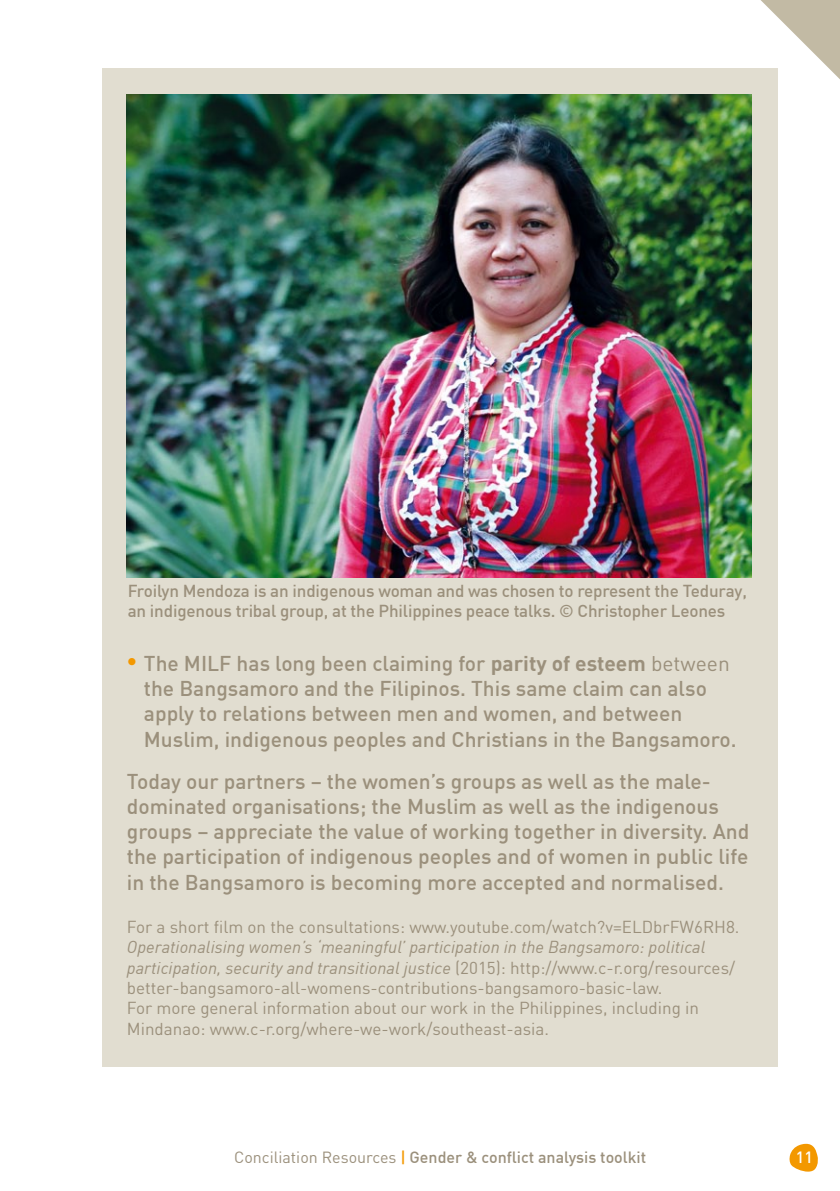
<style>
.page{position:relative;width:840px;height:1191px;background:#fff}
.page>*{position:absolute;margin:0;border:0;box-sizing:border-box;transform-origin:0 0}
.t1{font:500 21px/25.2px "DIN";color:#9b907c}
.t2{font:17px/20.4px "DIN";color:#9b907c}
.t3{font:500 17px/20px "DIN";letter-spacing:-.01em;color:#9b907c}
.t4{font:500 16px "DIN";color:#9b907c}
.t5{font:500 16px "DIN";color:#fff}
.s1{font-weight:900;font-size:22px;color:#f39800}
.s2{font-weight:700}
.s3{font-weight:400}
.s4{font-style:italic}
.s5{color:#f39800}
</style>
<div class="page">
<svg style="left:789px;top:1143px;width:29px;height:28px"></svg>
<svg style="left:761px;top:0;width:78px;height:96px"></svg>
<div style="left:102px;top:68px;width:675px;height:998px;background:#e1ddd0"></div>
<img style="left:127px;top:94px;width:623px;height:483px">
<p class="t3" style="left:128px;top:580px;width:620px">Froilyn Mendoza is an indigenous woman and was chosen to represent the Teduray, an indigenous tribal group, at the Philippines peace talks. © Christopher Leones</p>
<p class="t1" style="left:144px;top:650px;width:594px;text-indent:-17px"><span class="s1">•</span> The MILF has long been claiming for <span class="s2">parity of esteem</span> <span class="s3">between </span>the Bangsamoro and the Filipinos. This same claim can also apply to relations between men and women, and between Muslim, indigenous peoples and Christians in the Bangsamoro.</p>
<p class="t1" style="left:127px;top:768px;width:623px">Today our partners – the women’s groups as well as the male&shy;dominated organisations; the Muslim as well as the indigenous groups – appreciate the value of working together in diversity. And the participation of indigenous peoples and of women in public life in the Bangsamoro is becoming more accepted and normalised.</p>
<p class="t2" style="left:127px;top:916px;width:613px">For a short film on the consultations: www.youtube.com/watch?v=ELDbrFW6RH8.</p>
<p class="t2" style="left:127px;top:936px;width:609px"><span class="s4">Operationalising women’s ‘meaningful’ participation in the Bangsamoro: political participation, security and transitional justice</span> (2015): http://www.c-r.org/resources/ better-bangsamoro-all-womens-contributions-bangsamoro-basic-law.<br>For more general information about our work in the Philippines, including in Mindanao: www.c-r.org/where-we-work/southeast-asia.</p>
<p class="t4" style="left:234px;top:1147px;width:413px"><span class="s3">Conciliation Resources</span> <span class="s5">|</span> Gender &amp; conflict analysis toolkit</p>
<p class="t5" style="left:795px;top:1147px;width:19px">11</p>
</div>
